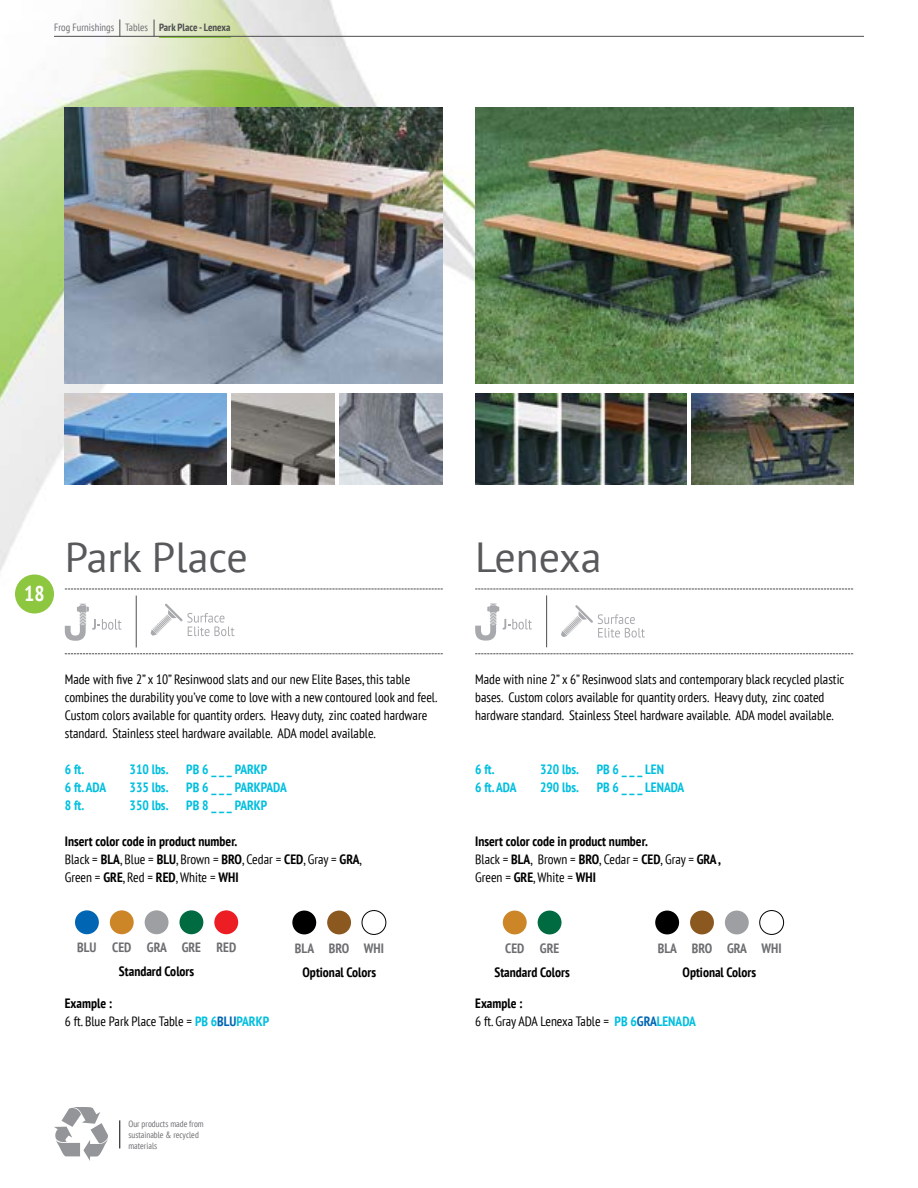
<style>
.page{position:relative;width:918px;height:1188px;background:#fff}
.page>*{position:absolute;margin:0;border:0;box-sizing:border-box;transform-origin:0 0}
.t1{font:42px "PT Sans";color:#58595b}
.t2{font:700 condensed 21.3px "PT Sans";color:#fff}
.t3{font:condensed 13.5px/18px "PT Sans";color:#000}
.t4{font:700 condensed 13.5px/18px "PT Sans";color:#000}
.t5{font:700 condensed 13.5px "PT Sans";color:#00bfdf}
.t6{font:700 condensed 13.5px "PT Sans";color:#6d6e71}
.t7{font:condensed 10.5px "PT Sans";color:#6d6e71}
.t8{font:condensed 9px/10.8px "PT Sans";color:#6d6e71}
.s1{font-weight:700;color:#4d4d4f}
.s2{font-weight:400}
.s3{font-weight:700}
.s4{font-weight:700;color:#00bfdf}
.s5{font-weight:700;color:#0066b3}
</style>
<div class="page">
<img style="left:0;top:0;width:864px;height:1149px">
<hr style="left:159px;top:36px;width:71px;height:2px;background:#8dc63f">
<svg style="left:154px;top:20px;width:1px;height:16px"></svg>
<svg style="left:120px;top:20px;width:1px;height:16px"></svg>
<hr style="left:54px;top:36px;width:810px;height:1px;background:#4d4d4f">
<svg style="left:54px;top:1107px;width:54px;height:54px"></svg>
<svg style="left:120px;top:1120px;width:1px;height:28px"></svg>
<svg style="left:65px;top:589px;width:378px;height:1px"></svg>
<svg style="left:65px;top:653px;width:378px;height:1px"></svg>
<svg style="left:475px;top:589px;width:378px;height:1px"></svg>
<svg style="left:475px;top:653px;width:378px;height:1px"></svg>
<div style="left:292px;top:911px;width:24px;height:23px;background:#000;border-radius:50%"></div>
<div style="left:327px;top:911px;width:24px;height:23px;background:#8b5920;border-radius:50%"></div>
<div style="left:362px;top:911px;width:24px;height:23px;background:#fff;border-radius:50%"></div>
<div style="left:362px;top:910px;width:24px;height:25px;border:1px solid #000;border-radius:50%"></div>
<div style="left:690px;top:911px;width:24px;height:23px;background:#8b5920;border-radius:50%"></div>
<div style="left:655px;top:911px;width:24px;height:23px;background:#000;border-radius:50%"></div>
<div style="left:725px;top:911px;width:24px;height:23px;background:#9d9fa2;border-radius:50%"></div>
<div style="left:760px;top:911px;width:24px;height:23px;background:#fff;border-radius:50%"></div>
<div style="left:760px;top:910px;width:24px;height:25px;border:1px solid #000;border-radius:50%"></div>
<div style="left:75px;top:910px;width:24px;height:24px;background:#0066b3;border-radius:50%"></div>
<div style="left:110px;top:910px;width:24px;height:24px;background:#cd8627;border-radius:50%"></div>
<div style="left:145px;top:910px;width:24px;height:24px;background:#9d9fa2;border-radius:50%"></div>
<div style="left:179px;top:910px;width:24px;height:24px;background:#006a41;border-radius:50%"></div>
<div style="left:214px;top:910px;width:24px;height:24px;background:#ed1d24;border-radius:50%"></div>
<div style="left:503px;top:911px;width:24px;height:23px;background:#cd8627;border-radius:50%"></div>
<div style="left:538px;top:911px;width:24px;height:23px;background:#006a41;border-radius:50%"></div>
<svg style="left:475px;top:604px;width:57px;height:37px"></svg>
<hr style="left:546px;top:595px;width:1px;height:52px;background:#4d4d4f">
<svg style="left:65px;top:604px;width:57px;height:37px"></svg>
<hr style="left:136px;top:596px;width:1px;height:51px;background:#4d4d4f">
<svg style="left:151px;top:604px;width:84px;height:32px"></svg>
<svg style="left:561px;top:605px;width:84px;height:33px"></svg>
<div style="left:15px;top:574px;width:39px;height:40px;background:#8dc63f;border-radius:50%"></div>
<img style="left:65px;top:108px;width:378px;height:275px">
<img style="left:65px;top:393px;width:162px;height:92px">
<img style="left:231px;top:393px;width:104px;height:92px">
<img style="left:339px;top:393px;width:104px;height:92px">
<img style="left:475px;top:108px;width:378px;height:275px">
<img style="left:475px;top:393px;width:212px;height:92px">
<img style="left:691px;top:393px;width:162px;height:92px">
<p class="t7" style="left:54px;top:21px;width:178px">Frog Furnishings Tables <span class="s1">Park Place - Lenexa</span></p>
<h2 class="t2" style="left:24px;top:579px;width:22px">18</h2>
<h1 class="t1" style="left:65px;top:531px;width:185px">Park Place</h1>
<p class="t3" style="left:65px;top:670px;width:374px">Made with five 2” x 10” Resinwood slats and our new Elite Bases, this table combines the durability you’ve come to love with a new contoured look and feel.<br>Custom colors available for quantity orders. Heavy duty, zinc coated hardware standard. Stainless steel hardware available. ADA model available.</p>
<p class="t5" style="left:65px;top:761px;width:21px">6 ft.</p>
<p class="t5" style="left:130px;top:761px;width:40px">310 lbs.</p>
<p class="t5" style="left:186px;top:761px;width:83px">PB 6 _ _ _ PARKP</p>
<p class="t5" style="left:65px;top:779px;width:43px">6 ft. ADA</p>
<p class="t5" style="left:130px;top:779px;width:40px">335 lbs.</p>
<p class="t5" style="left:186px;top:779px;width:102px">PB 6 _ _ _ PARKPADA</p>
<p class="t5" style="left:65px;top:797px;width:21px">8 ft.</p>
<p class="t5" style="left:130px;top:797px;width:40px">350 lbs.</p>
<p class="t5" style="left:186px;top:797px;width:83px">PB 8 _ _ _ PARKP</p>
<p class="t4" style="left:65px;top:832px;width:299px">Insert color code in product number.<br><span class="s2">Black =</span> BLA<span class="s2">, Blue =</span> BLU<span class="s2">, Brown =</span> BRO<span class="s2">, Cedar =</span> CED<span class="s2">, Gray =</span> GRA<span class="s2">,<br>Green =</span> GRE<span class="s2">, Red =</span> RED<span class="s2">, White =</span> WHI</p>
<p class="t6" style="left:77px;top:939px;width:160px">BLU CED GRA GRE RED</p>
<p class="t4" style="left:119px;top:962px;width:77px">Standard Colors</p>
<p class="t3" style="left:65px;top:994px;width:206px"><span class="s3">Example :<br></span>6 ft. Blue Park Place Table = <span class="s4">PB 6</span><span class="s5">BLU</span><span class="s4">PARKP</span></p>
<p class="t6" style="left:295px;top:939px;width:91px">BLA BRO WHI</p>
<p class="t4" style="left:303px;top:963px;width:75px">Optional Colors</p>
<p class="t8" style="left:128px;top:1118px;width:77px">Our products made from sustainable &amp; recycled materials</p>
<h1 class="t1" style="left:475px;top:531px;width:128px">Lenexa</h1>
<p class="t3" style="left:475px;top:670px;width:371px">Made with nine 2” x 6” Resinwood slats and contemporary black recycled plastic bases. Custom colors available for quantity orders. Heavy duty, zinc coated hardware standard. Stainless Steel hardware available. ADA model available.</p>
<p class="t5" style="left:475px;top:761px;width:21px">6 ft.</p>
<p class="t5" style="left:540px;top:761px;width:40px">320 lbs.</p>
<p class="t5" style="left:597px;top:761px;width:69px">PB 6 _ _ _ LEN</p>
<p class="t5" style="left:475px;top:779px;width:43px">6 ft. ADA</p>
<p class="t5" style="left:540px;top:779px;width:40px">290 lbs.</p>
<p class="t5" style="left:597px;top:779px;width:89px">PB 6 _ _ _ LENADA</p>
<p class="t4" style="left:475px;top:832px;width:247px">Insert color code in product number.<br><span class="s2">Black =</span> BLA<span class="s2">, Brown =</span> BRO<span class="s2">, Cedar =</span> CED<span class="s2">, Gray =</span> GRA ,<br><span class="s2">Green =</span> GRE<span class="s2">, White =</span> WHI</p>
<p class="t6" style="left:505px;top:939px;width:56px">CED GRE</p>
<p class="t4" style="left:494px;top:963px;width:77px">Standard Colors</p>
<p class="t6" style="left:658px;top:939px;width:125px">BLA BRO GRA WHI</p>
<p class="t4" style="left:683px;top:963px;width:75px">Optional Colors</p>
<p class="t3" style="left:475px;top:994px;width:222px"><span class="s3">Example :<br></span>6 ft. Gray ADA Lenexa Table = <span class="s4">PB 6</span><span class="s5">GRA</span><span class="s4">LENADA</span></p>
</div>
